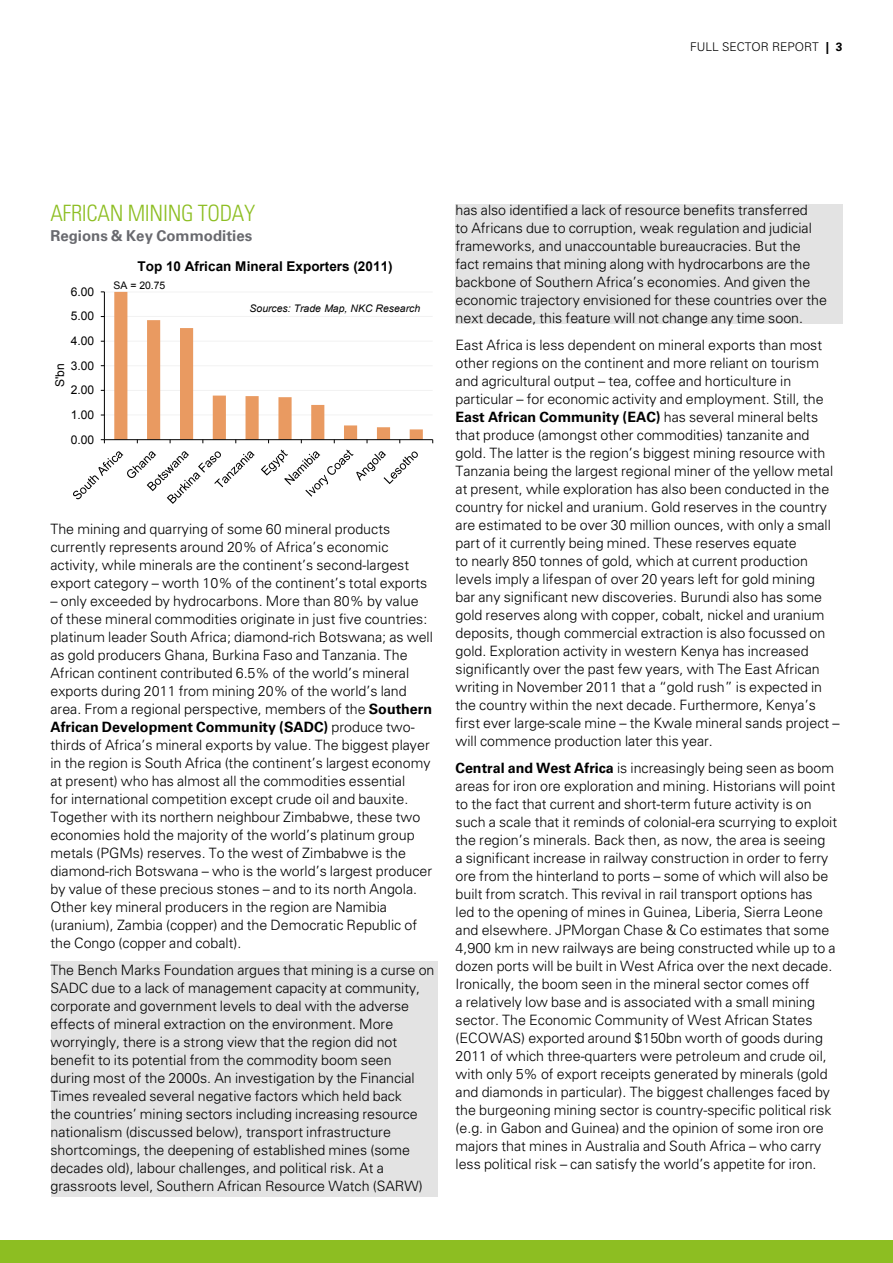
<style>
.page{position:relative;width:893px;height:1263px;background:#fff}
.page>*{position:absolute;margin:0;border:0;box-sizing:border-box;transform-origin:0 0}
.t1{font:300 condensed 22.5px "Univers LT Std";letter-spacing:-.015em;color:#8dbe22}
.t2{font:700 15px "Univers LT Std";color:#696a6f}
.t3{font:300 14.25px/18px "Univers LT Std";color:#000}
.t4{font:700 13.5px "Arial";letter-spacing:.005em;color:#000}
.t5{font:12px "Arial";letter-spacing:-.005em;color:#000}
.t6{font:300 12px "Univers LT Std";color:#000}
.t7{font:italic 10.5px "Arial";letter-spacing:-.005em;color:#000}
.t8{font:10.5px "Arial";color:#000}
.s1{font-weight:700}
</style>
<div class="page">
<div style="left:0;top:1240px;width:893px;height:23px;background:#8dbe22"></div>
<div style="left:51px;top:961px;width:386px;height:235px;background:#e3e3e3"></div>
<div style="left:455px;top:204px;width:388px;height:120px;background:#e3e3e3"></div>
<hr style="left:104px;top:415px;width:329px;height:1px;background:#f2f2f2">
<hr style="left:104px;top:390px;width:329px;height:1px;background:#f2f2f2">
<hr style="left:104px;top:365px;width:329px;height:1px;background:#f2f2f2">
<hr style="left:104px;top:341px;width:329px;height:1px;background:#f2f2f2">
<hr style="left:104px;top:316px;width:329px;height:1px;background:#f2f2f2">
<hr style="left:104px;top:292px;width:329px;height:1px;background:#f2f2f2">
<svg style="left:114px;top:292px;width:309px;height:147px"></svg>
<hr style="left:104px;top:292px;width:1px;height:148px;background:#000">
<hr style="left:104px;top:439px;width:329px;height:1px;background:#000">
<svg style="left:101px;top:439px;width:4px;height:4px"></svg>
<svg style="left:73px;top:451px;width:182px;height:53px"></svg>
<svg style="left:261px;top:449px;width:157px;height:48px"></svg>
<p class="t6" style="left:690px;top:39px;width:154px">FULL SECTOR REPORT <span class="s1">| 3</span></p>
<h1 class="t1" style="left:50px;top:199px;width:206px">AFRICAN MINING TODAY</h1>
<p class="t2" style="left:50px;top:227px;width:203px">Regions &amp; Key Commodities</p>
<p class="t5" style="left:71px;top:284px;width:25px">6.00</p>
<p class="t5" style="left:71px;top:308px;width:25px">5.00</p>
<p class="t5" style="left:71px;top:333px;width:25px">4.00</p>
<p class="t5" style="left:71px;top:357px;width:25px">3.00</p>
<p class="t5" style="left:52px;top:387px;width:25px;rotate:-90deg">S'bn</p>
<p class="t5" style="left:71px;top:382px;width:25px">2.00</p>
<p class="t5" style="left:71px;top:407px;width:25px">1.00</p>
<p class="t5" style="left:71px;top:431px;width:25px">0.00</p>
<p class="t4" style="left:138px;top:257px;width:257px">Top 10 African Mineral Exporters (2011)</p>
<p class="t7" style="left:250px;top:301px;width:172px">Sources: Trade Map, NKC Research</p>
<p class="t8" style="left:114px;top:278px;width:53px">SA = 20.75</p>
<p class="t3" style="left:50px;top:520px;width:378px">The mining and quarrying of some 60 mineral products currently represents around 20% of Africa’s economic activity, while minerals are the continent’s second-largest export category – worth 10% of the continent’s total exports</p>
<p class="t3" style="left:50px;top:592px;width:384px">– only exceeded by hydrocarbons. More than 80% by value of these mineral commodities originate in just five countries: platinum leader South Africa; diamond-rich Botswana; as well as gold producers Ghana, Burkina Faso and Tanzania. The African continent contributed 6.5% of the world’s mineral exports during 2011 from mining 20% of the world’s land area. From a regional perspective, members of the <span class="s1">Southern African Development Community (SADC)</span> produce two&shy;thirds of Africa’s mineral exports by value. The biggest player in the region is South Africa (the continent’s largest economy at present) who has almost all the commodities essential<br>for international competition except crude oil and bauxite.<br>Together with its northern neighbour Zimbabwe, these two economies hold the majority of the world’s platinum group metals (PGMs) reserves. To the west of Zimbabwe is the diamond-rich Botswana – who is the world’s largest producer by value of these precious stones – and to its north Angola.<br>Other key mineral producers in the region are Namibia (uranium), Zambia (copper) and the Democratic Republic of the Congo (copper and cobalt).</p>
<p class="t3" style="left:50px;top:961px;width:386px">The Bench Marks Foundation argues that mining is a curse on SADC due to a lack of management capacity at community, corporate and government levels to deal with the adverse effects of mineral extraction on the environment. More worryingly, there is a strong view that the region did not benefit to its potential from the commodity boom seen during most of the 2000s. An investigation by the Financial Times revealed several negative factors which held back<br>the countries’ mining sectors including increasing resource nationalism (discussed below), transport infrastructure shortcomings, the deepening of established mines (some decades old), labour challenges, and political risk. At a grassroots level, Southern African Resource Watch (SARW)</p>
<p class="t3" style="left:455px;top:201px;width:373px">has also identified a lack of resource benefits transferred<br>to Africans due to corruption, weak regulation and judicial frameworks, and unaccountable bureaucracies. But the fact remains that mining along with hydrocarbons are the backbone of Southern Africa’s economies. And given the economic trajectory envisioned for these countries over the next decade, this feature will not change any time soon.</p>
<p class="t3" style="left:455px;top:336px;width:385px">East Africa is less dependent on mineral exports than most other regions on the continent and more reliant on tourism and agricultural output – tea, coffee and horticulture in particular – for economic activity and employment. Still, the <span class="s1">East African Community (EAC)</span> has several mineral belts that produce (amongst other commodities) tanzanite and gold. The latter is the region’s biggest mining resource with Tanzania being the largest regional miner of the yellow metal at present, while exploration has also been conducted in the country for nickel and uranium. Gold reserves in the country are estimated to be over 30 million ounces, with only a small part of it currently being mined. These reserves equate<br>to nearly 850 tonnes of gold, which at current production levels imply a lifespan of over 20 years left for gold mining<br>bar any significant new discoveries. Burundi also has some gold reserves along with copper, cobalt, nickel and uranium deposits, though commercial extraction is also focussed on gold. Exploration activity in western Kenya has increased significantly over the past few years, with The East African writing in November 2011 that a “gold rush” is expected in the country within the next decade. Furthermore, Kenya’s first ever large-scale mine – the Kwale mineral sands project – will commence production later this year.</p>
<p class="t3" style="left:455px;top:759px;width:383px"><span class="s1">Central and West Africa</span> is increasingly being seen as boom areas for iron ore exploration and mining. Historians will point to the fact that current and short-term future activity is on such a scale that it reminds of colonial-era scurrying to exploit the region’s minerals. Back then, as now, the area is seeing<br>a significant increase in railway construction in order to ferry ore from the hinterland to ports – some of which will also be built from scratch. This revival in rail transport options has<br>led to the opening of mines in Guinea, Liberia, Sierra Leone and elsewhere. JPMorgan Chase &amp; Co estimates that some 4,900 km in new railways are being constructed while up to a dozen ports will be built in West Africa over the next decade.<br>Ironically, the boom seen in the mineral sector comes off<br>a relatively low base and is associated with a small mining sector. The Economic Community of West African States (ECOWAS) exported around $150bn worth of goods during 2011 of which three-quarters were petroleum and crude oil, with only 5% of export receipts generated by minerals (gold and diamonds in particular). The biggest challenges faced by the burgeoning mining sector is country-specific political risk (e.g. in Gabon and Guinea) and the opinion of some iron ore majors that mines in Australia and South Africa – who carry less political risk – can satisfy the world’s appetite for iron.</p>
</div>
